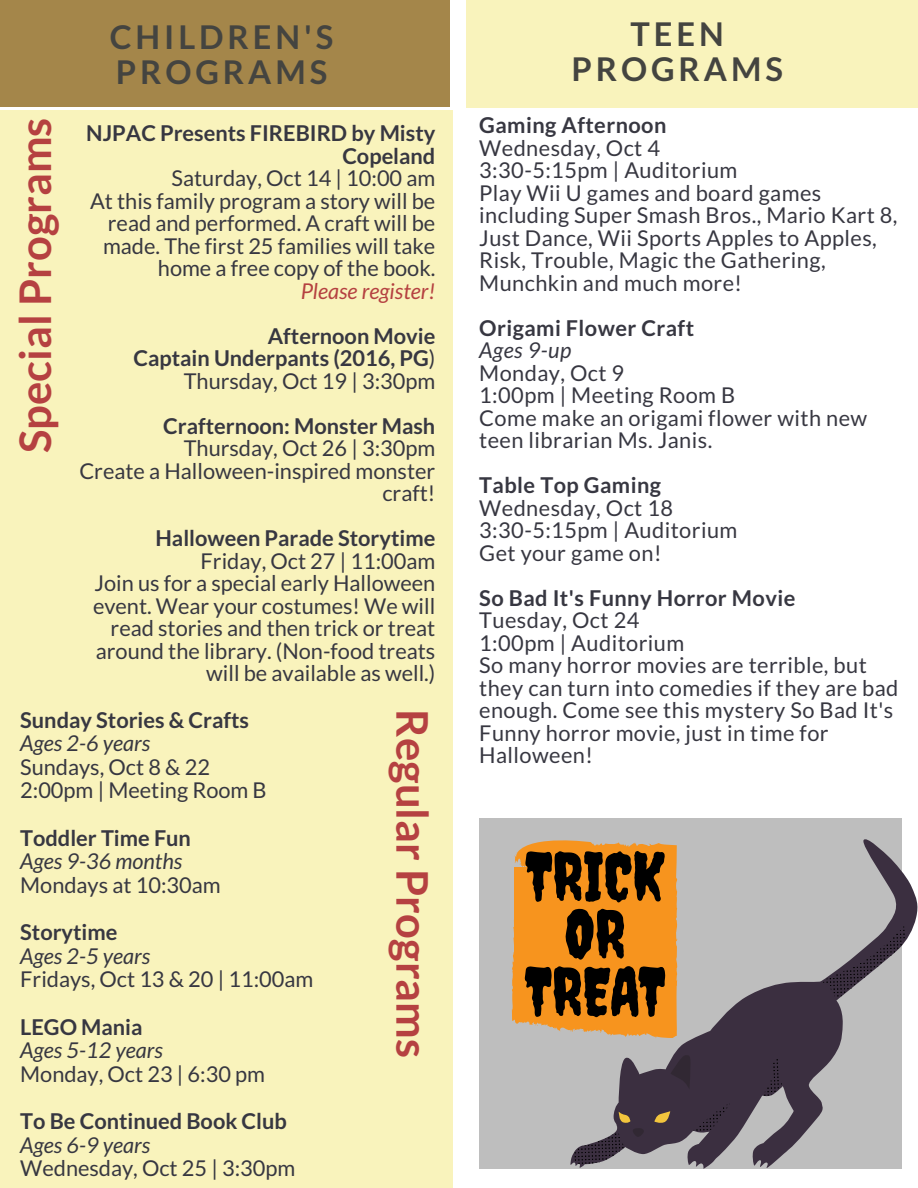
<style>
.page{position:relative;width:918px;height:1188px;background:#fff}
.page>*{position:absolute;margin:0;border:0;box-sizing:border-box;transform-origin:0 0}
.t1{font:700 43.65px "Lato";color:#b54141}
.t2{font:700 32.7px/34.8px "Lato";letter-spacing:.12em;color:#444440;text-align:center}
.t3{font:21.75px/22.5px "Lato";letter-spacing:.02em;color:#373741}
.t4{font:21.75px/22.5px "Lato";color:#373741;text-align:right}
.t5{font:700 21.75px/22.5px "Lato";color:#373741;text-align:right}
.t6{font:700 21.75px "Lato";letter-spacing:.02em;color:#373741}
.t7{font:italic 21.75px "Lato";color:#373741}
.t8{font:italic 21.75px "Lato";color:#b54141}
.s1{font-weight:400}
</style>
<div class="page">
<div style="left:0;top:110px;width:452px;height:1078px;background:#f9f3bc"></div>
<div style="left:0;top:0;width:450px;height:107px;background:#a4864a"></div>
<div style="left:467px;top:0;width:451px;height:108px;background:#f9f3bc"></div>
<div style="left:479px;top:818px;width:423px;height:351px;background:#bebebe"></div>
<svg style="left:570px;top:839px;width:348px;height:330px"></svg>
<svg style="left:693px;top:1104px;width:34px;height:27px"></svg>
<svg style="left:764px;top:1059px;width:18px;height:37px"></svg>
<svg style="left:823px;top:927px;width:82px;height:73px"></svg>
<svg style="left:671px;top:1054px;width:20px;height:36px"></svg>
<svg style="left:654px;top:1111px;width:16px;height:13px"></svg>
<svg style="left:575px;top:1112px;width:70px;height:52px"></svg>
<svg style="left:512px;top:840px;width:166px;height:198px;background:#a3671f"></svg>
<h1 class="t1" style="left:8px;top:453px;width:337px;rotate:-90deg">Special Programs</h1>
<h2 class="t2" style="left:110px;top:19px;width:225px;text-align:left">CHILDREN'S<br>PROGRAMS</h2>
<p class="t5" style="left:86px;top:121px;width:351px">NJPAC Presents FIREBIRD by Misty<br>Copeland</p>
<p class="t4" style="left:90px;top:166px;width:347px">Saturday, Oct 14 | 10:00 am<br>At this family program a story will be read and performed. A craft will be made. The first 25 families will take home a free copy of the book.</p>
<p class="t8" style="left:301px;top:277px;width:136px">Please register!</p>
<p class="t5" style="left:133px;top:324px;width:303px">Afternoon Movie<br>Captain Underpants (2016, PG<span class="s1">)<br>Thursday, Oct 19 | 3:30pm</span></p>
<p class="t5" style="left:163px;top:414px;width:274px">Crafternoon: Monster Mash</p>
<p class="t4" style="left:79px;top:436px;width:358px">Thursday, Oct 26 | 3:30pm<br>Create a Halloween-inspired monster craft!</p>
<p class="t5" style="left:156px;top:526px;width:281px">Halloween Parade Storytime</p>
<p class="t4" style="left:93px;top:549px;width:344px">Friday, Oct 27 | 11:00am<br>Join us for a special early Halloween event. Wear your costumes! We will read stories and then trick or treat around the library. (Non-food treats will be available as well.)</p>
<p class="t5" style="left:20px;top:708px;width:230px">Sunday Stories &amp; Crafts</p>
<p class="t7" style="left:20px;top:730px;width:132px">Ages 2-6 years</p>
<p class="t4" style="left:20px;top:755px;width:248px;line-height:23.7px;text-align:left">Sundays, Oct 8 &amp; 22<br>2:00pm | Meeting Room B</p>
<p class="t5" style="left:20px;top:826px;width:172px">Toddler Time Fun</p>
<p class="t7" style="left:20px;top:848px;width:164px">Ages 9-36 months</p>
<p class="t4" style="left:20px;top:873px;width:202px">Mondays at 10:30am</p>
<p class="t5" style="left:20px;top:921px;width:99px">Storytime</p>
<p class="t7" style="left:20px;top:942px;width:132px">Ages 2-5 years</p>
<p class="t4" style="left:20px;top:968px;width:295px">Fridays, Oct 13 &amp; 20 | 11:00am</p>
<p class="t5" style="left:20px;top:1015px;width:124px">LEGO Mania</p>
<p class="t7" style="left:20px;top:1037px;width:144px">Ages 5-12 years</p>
<p class="t4" style="left:20px;top:1062px;width:246px">Monday, Oct 23 | 6:30 pm</p>
<p class="t5" style="left:20px;top:1110px;width:268px">To Be Continued Book Club</p>
<p class="t7" style="left:20px;top:1131px;width:132px">Ages 6-9 years</p>
<p class="t4" style="left:20px;top:1157px;width:277px">Wednesday, Oct 25 | 3:30pm</p>
<h1 class="t1" style="left:440px;top:709px;width:350px;rotate:90deg">Regular Programs</h1>
<h2 class="t2" style="left:571px;top:16px;width:213px">TEEN<br>PROGRAMS</h2>
<p class="t6" style="left:479px;top:112px;width:189px">Gaming Afternoon</p>
<p class="t3" style="left:479px;top:136px;width:420px">Wednesday, Oct 4<br>3:30-5:15pm | Auditorium<br>Play Wii U games and board games including Super Smash Bros., Mario Kart 8,<br>Just Dance, Wii Sports Apples to Apples,<br>Risk, Trouble, Magic the Gathering,<br>Munchkin and much more!</p>
<p class="t6" style="left:479px;top:314px;width:216px">Origami Flower Craft</p>
<p class="t7" style="left:479px;top:337px;width:94px">Ages 9-up</p>
<p class="t3" style="left:479px;top:361px;width:390px">Monday, Oct 9<br>1:00pm | Meeting Room B<br>Come make an origami flower with new teen librarian Ms. Janis.</p>
<p class="t6" style="left:479px;top:472px;width:183px">Table Top Gaming</p>
<p class="t3" style="left:479px;top:496px;width:260px">Wednesday, Oct 18<br>3:30-5:15pm | Auditorium<br>Get your game on!</p>
<p class="t6" style="left:479px;top:584px;width:318px">So Bad It's Funny Horror Movie</p>
<p class="t3" style="left:479px;top:609px;width:421px">Tuesday, Oct 24<br>1:00pm | Auditorium<br>So many horror movies are terrible, but they can turn into comedies if they are bad enough. Come see this mystery So Bad It's<br>Funny horror movie, just in time for<br>Halloween!</p>
</div>
